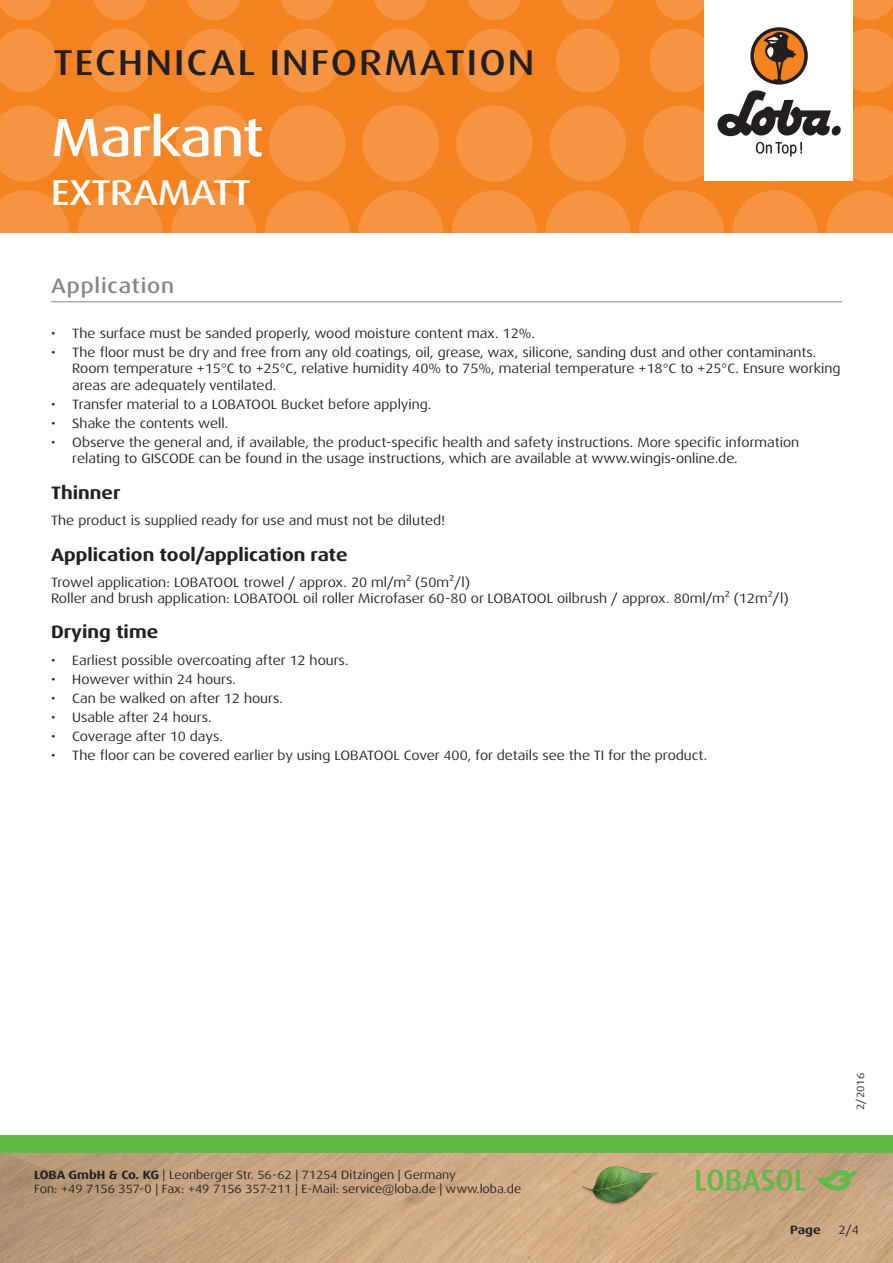
<style>
.page{position:relative;width:893px;height:1263px;background:#fff}
.page>*{position:absolute;margin:0;border:0;box-sizing:border-box;transform-origin:0 0}
.t1{font:500 expanded 54px "Dax Pro";letter-spacing:-.025em;color:#fff}
.t2{font:500 expanded 36px "Dax Pro";letter-spacing:.06em;color:#231f20}
.t3{font:500 expanded 36px "Dax Pro";letter-spacing:-.015em;color:#fff}
.Titel_grau{font:500 expanded 21px "Dax Pro";letter-spacing:.04em;color:#82858b}
.t4{font:700 expanded 18px "Dax Pro";color:#231f20}
.Text{font:expanded 13.5px/16.2px "Dax Pro";color:#231f20}
.t5{font:expanded 12px/14.4px "Dax Pro";color:#231f20}
.t6{font:700 expanded 12px "Dax Pro";color:#231f20}
.t7{font:expanded 10.5px "Dax Pro";color:#231f20}
.s1{font-weight:700}
</style>
<div class="page">
<div style="left:0;top:0;width:893px;height:233px;background:#f58220"></div>
<svg style="left:0;top:190px;width:69px;height:43px"></svg>
<svg style="left:78px;top:190px;width:85px;height:85px;fill:#f69441"></svg>
<svg style="left:171px;top:190px;width:85px;height:85px;fill:#f69441"></svg>
<svg style="left:265px;top:190px;width:85px;height:85px;fill:#f69441"></svg>
<svg style="left:358px;top:190px;width:85px;height:85px;fill:#f69441"></svg>
<svg style="left:545px;top:190px;width:85px;height:85px;fill:#f69441"></svg>
<svg style="left:452px;top:190px;width:85px;height:85px;fill:#f69441"></svg>
<svg style="left:732px;top:190px;width:85px;height:85px;fill:#f69441"></svg>
<svg style="left:639px;top:190px;width:85px;height:85px;fill:#f69441"></svg>
<svg style="left:826px;top:190px;width:67px;height:43px"></svg>
<svg style="left:0;top:105px;width:65px;height:77px"></svg>
<svg style="left:82px;top:105px;width:76px;height:77px"></svg>
<svg style="left:175px;top:105px;width:77px;height:77px"></svg>
<svg style="left:269px;top:105px;width:76px;height:77px"></svg>
<svg style="left:456px;top:105px;width:77px;height:77px"></svg>
<svg style="left:362px;top:105px;width:77px;height:77px"></svg>
<svg style="left:550px;top:105px;width:76px;height:77px"></svg>
<svg style="left:0;top:29px;width:56px;height:63px"></svg>
<svg style="left:182px;top:29px;width:64px;height:63px"></svg>
<svg style="left:88px;top:29px;width:64px;height:63px"></svg>
<svg style="left:275px;top:29px;width:64px;height:63px"></svg>
<svg style="left:462px;top:29px;width:64px;height:63px"></svg>
<svg style="left:369px;top:29px;width:64px;height:63px"></svg>
<svg style="left:556px;top:29px;width:64px;height:63px"></svg>
<svg style="left:0;top:0;width:51px;height:20px"></svg>
<svg style="left:187px;top:0;width:53px;height:20px"></svg>
<svg style="left:468px;top:0;width:53px;height:20px"></svg>
<svg style="left:655px;top:0;width:49px;height:20px"></svg>
<svg style="left:93px;top:0;width:54px;height:20px"></svg>
<svg style="left:374px;top:0;width:54px;height:20px"></svg>
<svg style="left:281px;top:0;width:53px;height:20px"></svg>
<svg style="left:561px;top:0;width:54px;height:20px"></svg>
<svg style="left:853px;top:0;width:40px;height:20px"></svg>
<img style="left:0;top:1152px;width:893px;height:111px">
<div style="left:0;top:1135px;width:893px;height:17px;background:#60bb46"></div>
<div style="left:704px;top:0;width:149px;height:181px;background:#fff"></div>
<svg style="left:643px;top:28px;width:250px;height:154px"></svg>
<img style="left:578px;top:1161px;width:82px;height:81px">
<svg style="left:696px;top:1169px;width:161px;height:22px;background:#9eac69"></svg>
<hr style="left:51px;top:301px;width:791px;height:1px;background:#82858b">
<h2 class="t2" style="left:53px;top:40px;width:483px">TECHNICAL INFORMATION</h2>
<p class="t1" style="left:51px;top:103px;width:214px">Markant</p>
<h2 class="t3" style="left:51px;top:169px;width:202px">EXTRAMATT</h2>
<p class="Titel_grau" style="left:51px;top:272px;width:125px">Application</p>
<p class="Text" style="left:51px;top:325px;width:485px">• The surface must be sanded properly, wood moisture content max. 12%.</p>
<p class="Text" style="left:72px;top:345px;width:770px;text-indent:-21px">• The floor must be dry and free from any old coatings, oil, grease, wax, silicone, sanding dust and other contaminants.<br>Room temperature +15°C to +25°C, relative humidity 40% to 75%, material temperature +18°C to +25°C. Ensure working areas are adequately ventilated.</p>
<p class="Text" style="left:51px;top:396px;width:382px">• Transfer material to a LOBATOOL Bucket before applying.</p>
<p class="Text" style="left:51px;top:415px;width:179px">• Shake the contents well.</p>
<p class="Text" style="left:72px;top:434px;width:728px;text-indent:-21px">• Observe the general and, if available, the product-specific health and safety instructions. More specific information relating to GISCODE can be found in the usage instructions, which are available at www.wingis-online.de.</p>
<p class="t4" style="left:51px;top:481px;width:71px">Thinner</p>
<p class="Text" style="left:51px;top:512px;width:396px">The product is supplied ready for use and must not be diluted!</p>
<p class="t4" style="left:51px;top:543px;width:298px">Application tool/application rate</p>
<p class="Text" style="left:51px;top:574px;width:739px">Trowel application: LOBATOOL trowel / approx. 20 ml/m² (50m²/l)<br>Roller and brush application: LOBATOOL oil roller Microfaser 60-80 or LOBATOOL oilbrush / approx. 80ml/m² (12m²/l)</p>
<p class="t4" style="left:51px;top:621px;width:109px">Drying time</p>
<p class="Text" style="left:51px;top:652px;width:299px">• Earliest possible overcoating after 12 hours.</p>
<p class="Text" style="left:51px;top:671px;width:186px">• However within 24 hours.</p>
<p class="Text" style="left:51px;top:690px;width:233px">• Can be walked on after 12 hours.</p>
<p class="Text" style="left:51px;top:709px;width:162px">• Usable after 24 hours.</p>
<p class="Text" style="left:51px;top:729px;width:173px">• Coverage after 10 days.</p>
<p class="Text" style="left:51px;top:748px;width:658px">• The floor can be covered earlier by using LOBATOOL Cover 400, for details see the TI for the product.</p>
<p class="t5" style="left:34px;top:1167px;width:489px"><span class="s1">LOBA GmbH &amp; Co. KG</span> | Leonberger Str. 56-62 | 71254 Ditzingen | Germany<br>Fon: +49 7156 357-0 | Fax: +49 7156 357-211 | E-Mail: service@loba.de | www.loba.de</p>
<p class="t7" style="left:854px;top:1110px;width:38px;rotate:-90deg">2/2016</p>
<p class="t6" style="left:790px;top:1222px;width:32px">Page</p>
<p class="t5" style="left:838px;top:1223px;width:22px">2/4</p>
</div>
